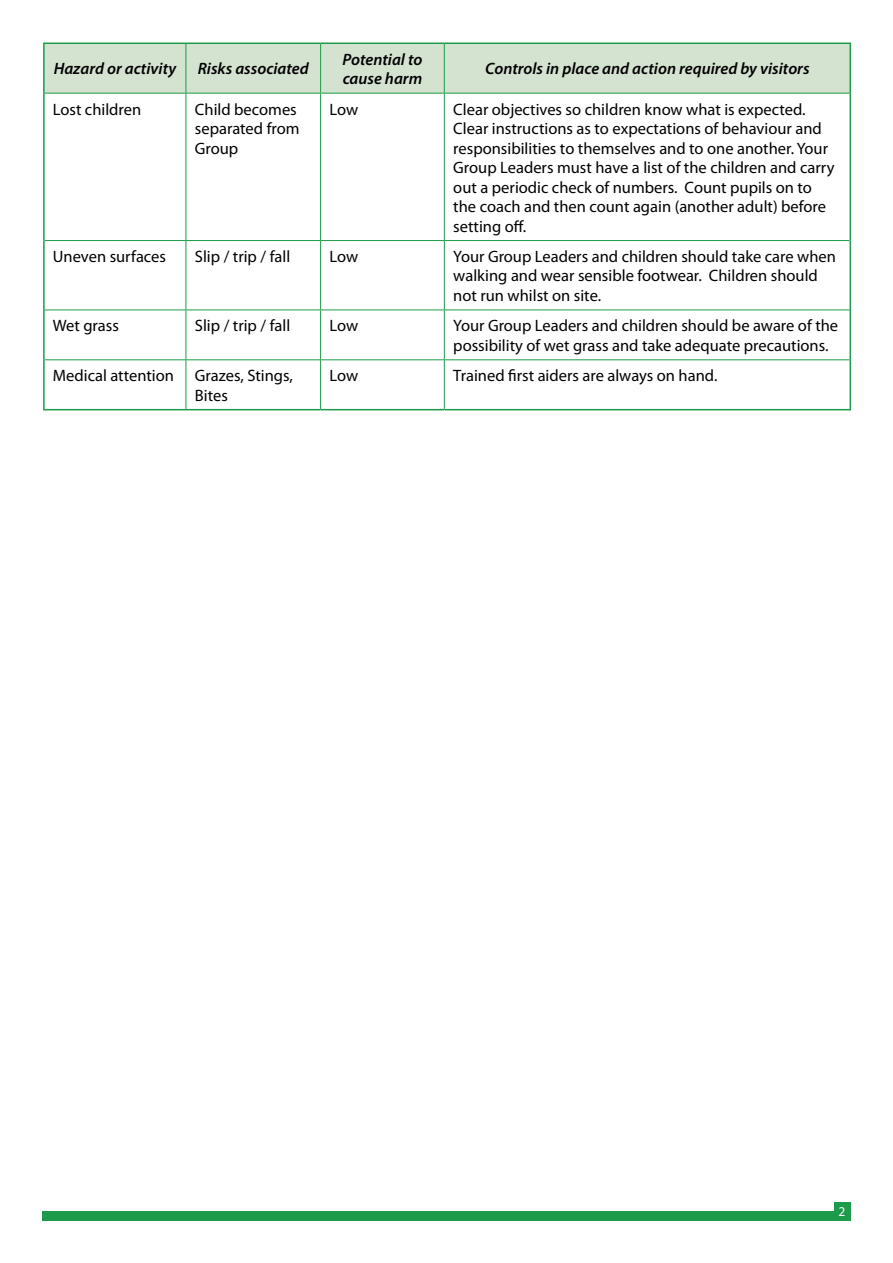
<style>
.page{position:relative;width:893px;height:1263px;background:#fff}
.page>*{position:absolute;margin:0;border:0;box-sizing:border-box;transform-origin:0 0}
._3_Body{font:16.5px/19.5px "Myriad Pro";color:#000}
._3_Body-2{font:italic 600 16.5px/19.5px "Myriad Pro";color:#000}
.t1{font:13.5px "Myriad Pro";color:#fff}
</style>
<div class="page">
<div style="left:45px;top:44px;width:804px;height:49px;background:#d4e2d0"></div>
<hr style="left:43px;top:44px;width:2px;height:49px;background:#1d9b4a">
<hr style="left:43px;top:43px;width:143px;height:1px;background:#1d9b4a">
<hr style="left:186px;top:44px;width:1px;height:49px;background:#1d9b4a">
<hr style="left:186px;top:43px;width:135px;height:1px;background:#1d9b4a">
<hr style="left:321px;top:43px;width:123px;height:1px;background:#1d9b4a">
<hr style="left:320px;top:44px;width:1px;height:49px;background:#1d9b4a">
<hr style="left:444px;top:44px;width:1px;height:49px;background:#1d9b4a">
<hr style="left:444px;top:43px;width:407px;height:1px;background:#1d9b4a">
<hr style="left:849px;top:44px;width:2px;height:49px;background:#1d9b4a">
<hr style="left:43px;top:93px;width:2px;height:148px;background:#1d9b4a">
<hr style="left:43px;top:241px;width:2px;height:69px;background:#1d9b4a">
<hr style="left:43px;top:310px;width:2px;height:50px;background:#1d9b4a">
<hr style="left:45px;top:93px;width:141px;height:1px;background:#1d9b4a">
<hr style="left:45px;top:240px;width:141px;height:1px;background:#1d9b4a">
<hr style="left:45px;top:310px;width:141px;height:1px;background:#1d9b4a">
<hr style="left:186px;top:94px;width:1px;height:146px;background:#1d9b4a">
<hr style="left:186px;top:241px;width:1px;height:69px;background:#1d9b4a">
<hr style="left:186px;top:310px;width:1px;height:49px;background:#1d9b4a">
<hr style="left:186px;top:93px;width:135px;height:1px;background:#1d9b4a">
<hr style="left:321px;top:93px;width:123px;height:1px;background:#1d9b4a">
<hr style="left:320px;top:94px;width:1px;height:146px;background:#1d9b4a">
<hr style="left:320px;top:241px;width:1px;height:69px;background:#1d9b4a">
<hr style="left:320px;top:310px;width:1px;height:49px;background:#1d9b4a">
<hr style="left:186px;top:240px;width:135px;height:1px;background:#1d9b4a">
<hr style="left:321px;top:240px;width:123px;height:1px;background:#1d9b4a">
<hr style="left:186px;top:310px;width:135px;height:1px;background:#1d9b4a">
<hr style="left:321px;top:310px;width:123px;height:1px;background:#1d9b4a">
<hr style="left:444px;top:94px;width:1px;height:146px;background:#1d9b4a">
<hr style="left:444px;top:241px;width:1px;height:69px;background:#1d9b4a">
<hr style="left:444px;top:310px;width:1px;height:49px;background:#1d9b4a">
<hr style="left:444px;top:93px;width:405px;height:1px;background:#1d9b4a">
<hr style="left:849px;top:93px;width:2px;height:148px;background:#1d9b4a">
<hr style="left:849px;top:241px;width:2px;height:69px;background:#1d9b4a">
<hr style="left:849px;top:310px;width:2px;height:50px;background:#1d9b4a">
<hr style="left:444px;top:240px;width:405px;height:1px;background:#1d9b4a">
<hr style="left:444px;top:310px;width:405px;height:1px;background:#1d9b4a">
<hr style="left:43px;top:360px;width:2px;height:49px;background:#1d9b4a">
<hr style="left:45px;top:359px;width:141px;height:1px;background:#1d9b4a">
<hr style="left:43px;top:409px;width:143px;height:1px;background:#1d9b4a">
<hr style="left:186px;top:360px;width:1px;height:49px;background:#1d9b4a">
<hr style="left:186px;top:359px;width:135px;height:1px;background:#1d9b4a">
<hr style="left:321px;top:359px;width:123px;height:1px;background:#1d9b4a">
<hr style="left:320px;top:360px;width:1px;height:49px;background:#1d9b4a">
<hr style="left:186px;top:409px;width:135px;height:1px;background:#1d9b4a">
<hr style="left:321px;top:409px;width:123px;height:1px;background:#1d9b4a">
<hr style="left:444px;top:360px;width:1px;height:49px;background:#1d9b4a">
<hr style="left:444px;top:359px;width:405px;height:1px;background:#1d9b4a">
<hr style="left:849px;top:360px;width:2px;height:49px;background:#1d9b4a">
<hr style="left:444px;top:409px;width:407px;height:1px;background:#1d9b4a">
<div style="left:43px;top:1211px;width:807px;height:9px;background:#1d9b4a"></div>
<div style="left:834px;top:1202px;width:16px;height:18px;background:#1d9b4a"></div>
<p class="_3_Body-2" style="left:54px;top:59px;width:124px">Hazard or activity</p>
<p class="_3_Body-2" style="left:198px;top:59px;width:113px">Risks associated</p>
<p class="_3_Body-2" style="left:342px;top:49px;width:81px">Potential to cause harm</p>
<p class="_3_Body-2" style="left:485px;top:59px;width:326px">Controls in place and action required by visitors</p>
<p class="_3_Body" style="left:53px;top:99px;width:90px">Lost children</p>
<p class="_3_Body" style="left:195px;top:99px;width:106px">Child becomes separated from<br>Group</p>
<p class="_3_Body" style="left:330px;top:99px;width:30px">Low</p>
<p class="_3_Body" style="left:453px;top:99px;width:383px">Clear objectives so children know what is expected.<br>Clear instructions as to expectations of behaviour and responsibilities to themselves and to one another. Your Group Leaders must have a list of the children and carry out a periodic check of numbers. Count pupils on to the coach and then count again (another adult) before setting off.</p>
<p class="_3_Body" style="left:53px;top:246px;width:115px">Uneven surfaces</p>
<p class="_3_Body" style="left:195px;top:246px;width:97px">Slip / trip / fall</p>
<p class="_3_Body" style="left:330px;top:246px;width:30px">Low</p>
<p class="_3_Body" style="left:453px;top:246px;width:384px">Your Group Leaders and children should take care when walking and wear sensible footwear. Children should not run whilst on site.</p>
<p class="_3_Body" style="left:53px;top:316px;width:68px">Wet grass</p>
<p class="_3_Body" style="left:195px;top:316px;width:97px">Slip / trip / fall</p>
<p class="_3_Body" style="left:330px;top:316px;width:30px">Low</p>
<p class="_3_Body" style="left:453px;top:316px;width:386px">Your Group Leaders and children should be aware of the possibility of wet grass and take adequate precautions.</p>
<p class="_3_Body" style="left:53px;top:366px;width:123px">Medical attention</p>
<p class="_3_Body" style="left:195px;top:366px;width:99px">Grazes, Stings,<br>Bites</p>
<p class="_3_Body" style="left:330px;top:366px;width:30px">Low</p>
<p class="_3_Body" style="left:453px;top:366px;width:266px">Trained first aiders are always on hand.</p>
<p class="t1" style="left:839px;top:1203px;width:8px">2</p>
</div>
